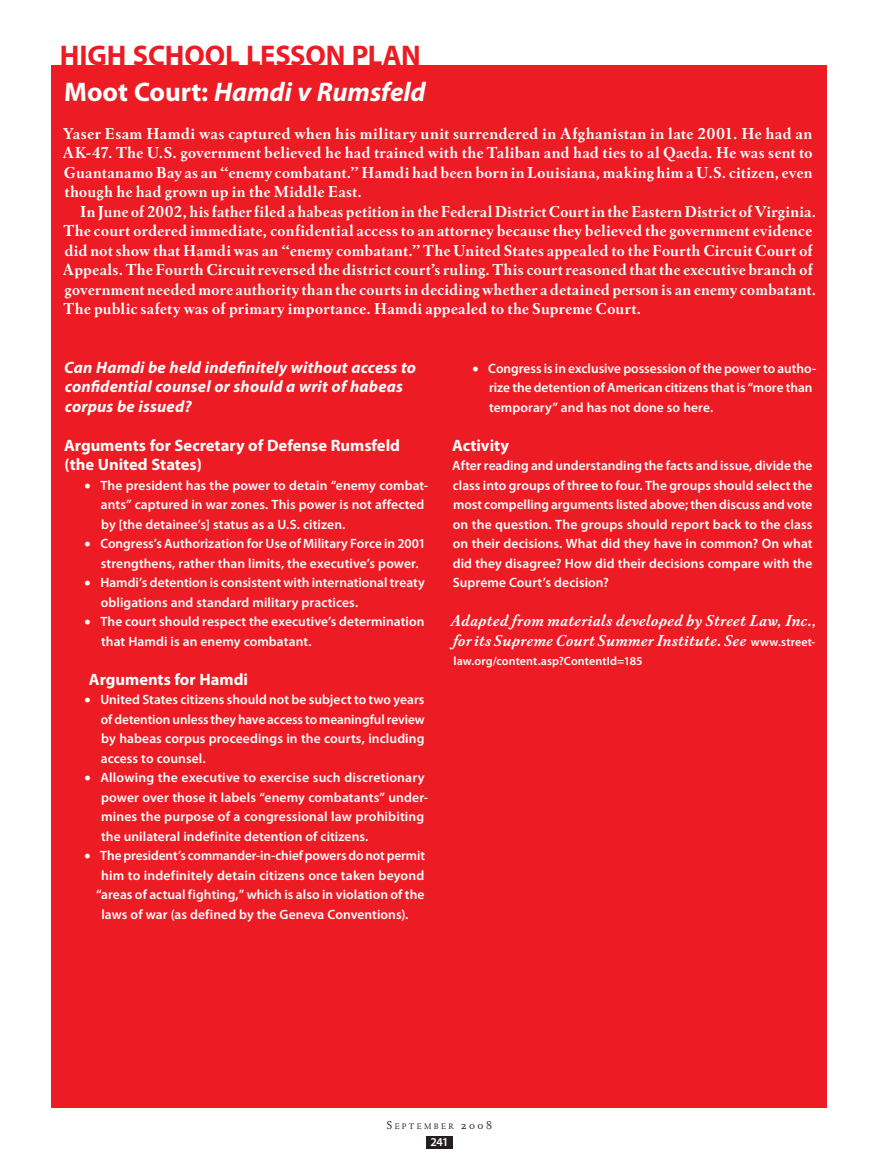
<style>
.page{position:relative;width:878px;height:1161px;background:#fff}
.page>*{position:absolute;margin:0;border:0;box-sizing:border-box;transform-origin:0 0}
.t1{font:700 28.5px "Myriad Pro";color:#ed1c24}
.t2{font:italic 700 27px "Myriad Pro";color:#fff}
.t3{font:700 16.5px/19.5px "Winchester New ITC";letter-spacing:.01em;color:#fff;text-align:justify}
.t4{font:italic 700 16.5px/19.5px "Myriad Pro";letter-spacing:.01em;color:#fff}
.t5{font:italic 700 16.5px/19.5px "Winchester New ITC";letter-spacing:.005em;color:#fff}
.t6{font:700 16.5px/19.5px "Myriad Pro";color:#fff}
.t7{font:600 13.5px/19.5px "Myriad Pro";letter-spacing:.005em;color:#fff}
.t8{font:600 12px "Myriad Pro";letter-spacing:.005em;color:#fff}
.t9{font:8.4px "Winchester New ITC Book OS";letter-spacing:.285em;color:#231f20}
.s1{font-style:normal}
.s2{font-family:"Myriad Pro";font-weight:600;font-style:normal;font-size:12px}
.s3{font-size:12px}
</style>
<div class="page">
<div style="left:426px;top:1136px;width:26px;height:12px;background:#231f20"></div>
<div style="left:51px;top:65px;width:775px;height:1042px;background:#ed1c24"></div>
<h1 class="t1" style="left:60px;top:40px;width:202px">High School Less</h1>
<h1 class="t1" style="left:305px;top:40px;width:97px">on Plan</h1>
<h2 class="t2" style="left:64px;top:77px;width:363px"><span class="s1">Moot Court:</span> Hamdi v Rumsfeld</h2>
<p class="t3" style="left:63px;top:123px;width:751px">Yaser Esam Hamdi was captured when his military unit surrendered in Afghanistan in late 2001. He had an AK-47. The U.S. government believed he had trained with the Taliban and had ties to al Qaeda. He was sent to Guantanamo Bay as an “enemy combatant.” Hamdi had been born in Louisiana, making him a U.S. citizen, even though he had grown up in the Middle East.</p>
<p class="t3" style="left:63px;top:201px;width:754px;text-align:left;text-indent:17px">In June of 2002, his father filed a habeas petition in the Federal District Court in the Eastern District of Virginia.<br>The court ordered immediate, confidential access to an attorney because they believed the government evidence did not show that Hamdi was an “enemy combatant.” The United States appealed to the Fourth Circuit Court of Appeals. The Fourth Circuit reversed the district court’s ruling. This court reasoned that the executive branch of government needed more authority than the courts in deciding whether a detained person is an enemy combatant.<br>The public safety was of primary importance. Hamdi appealed to the Supreme Court.</p>
<p class="t4" style="left:64px;top:358px;width:353px">Can Hamdi be held indefinitely without access to confidential counsel or should a writ of habeas corpus be issued?</p>
<p class="t6" style="left:64px;top:436px;width:337px">Arguments for Secretary of Defense Rumsfeld (the United States)</p>
<p class="t7" style="left:101px;top:475px;width:329px;text-indent:-16px">• The president has the power to detain “enemy combat&shy;ants” captured in war zones. This power is not affected by [the detainee’s] status as a U.S. citizen.</p>
<p class="t7" style="left:101px;top:534px;width:326px;text-indent:-16px">• Congress’s Authorization for Use of Military Force in 2001 strengthens, rather than limits, the executive’s power.</p>
<p class="t7" style="left:101px;top:573px;width:325px;text-indent:-16px">• Hamdi’s detention is consistent with international treaty obligations and standard military practices.</p>
<p class="t7" style="left:101px;top:612px;width:325px;text-indent:-17px">• The court should respect the executive’s determination that Hamdi is an enemy combatant.</p>
<p class="t6" style="left:89px;top:670px;width:161px">Arguments for Hamdi</p>
<p class="t7" style="left:101px;top:690px;width:325px;text-align:justify;text-indent:-16px">• United States citizens should not be subject to two years of detention unless they have access to meaningful review by habeas corpus proceedings in the courts, including access to counsel.</p>
<p class="t7" style="left:101px;top:768px;width:328px;text-indent:-17px">• Allowing the executive to exercise such discretionary power over those it labels “enemy combatants” under&shy;mines the purpose of a congressional law prohibiting the unilateral indefinite detention of citizens.</p>
<p class="t7" style="left:84px;top:846px;width:342px">• The president’s commander-in-chief powers do not permit</p>
<p class="t7" style="left:101px;top:865px;width:324px">him to indefinitely detain citizens once taken beyond</p>
<p class="t7" style="left:96px;top:885px;width:330px">“areas of actual fighting,” which is also in violation of the</p>
<p class="t7" style="left:101px;top:904px;width:308px">laws of war (as defined by the Geneva Conventions).</p>
<p class="t7" style="left:489px;top:358px;width:329px;text-indent:-17px">• Congress is in exclusive possession of the power to autho&shy;rize the detention of American citizens that is “more than temporary” and has not done so here.</p>
<p class="t6" style="left:452px;top:436px;width:58px">Activity</p>
<p class="t7" style="left:452px;top:456px;width:362px;text-align:justify">After reading and understanding the facts and issue, divide the class into groups of three to four. The groups should select the most compelling arguments listed above; then discuss and vote on the question. The groups should report back to the class on their decisions. What did they have in common? On what did they disagree? How did their decisions compare with the Supreme Court’s decision?</p>
<p class="t5" style="left:450px;top:611px;width:367px">Adapted from materials developed by Street Law, Inc., for its Supreme Court Summer Institute. See <span class="s2">www.street-</span></p>
<p class="t8" style="left:453px;top:654px;width:191px">law.org/content.asp?ContentId=185</p>
<p class="t9" style="left:387px;top:1121px;width:107px"><span class="s3">S</span>EPTEMBER <span class="s3">2008</span></p>
<p class="t8" style="left:430px;top:1134px;width:20px">241</p>
</div>
